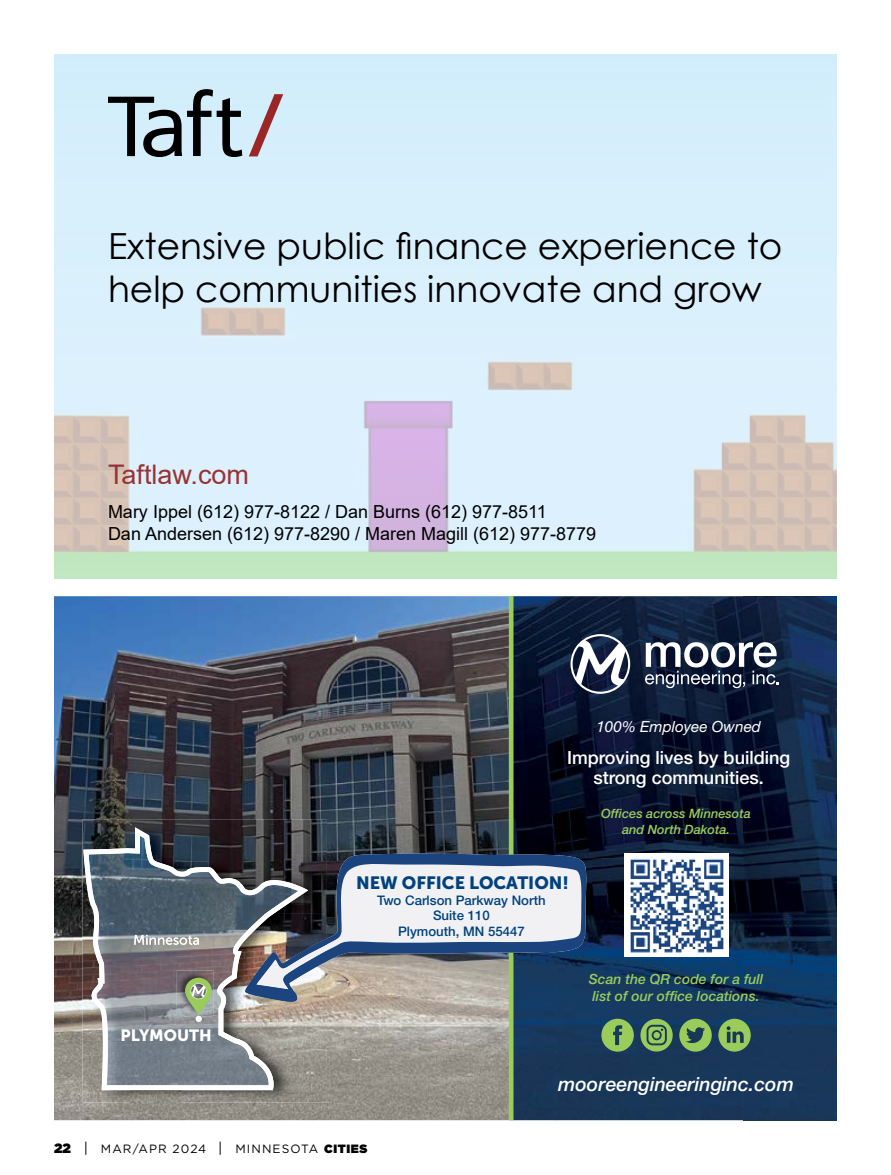
<style>
.page{position:relative;width:891px;height:1175px;background:#fff}
.page>*{position:absolute;margin:0;border:0;box-sizing:border-box;transform-origin:0 0}
.t1{font:36px/43.2px "Century Gothic";color:#000}
.t2{font:27px "Arial";color:#933}
.t3{font:italic 500 19.5px "Helvetica Neue LT Pro";color:#fff}
.t4{font:500 18.15px/20.7px "Helvetica Neue LT Pro";color:#fff;text-align:center}
.t5{font:18px/21.6px "Arial";color:#000}
.t6{font:17.7px "Museo Sans 900";color:#004280}
.t7{font:16.2px "Museo Sans 900";color:#fff}
.t8{font:italic 15.3px "Helvetica Neue LT Pro";color:#fff}
.t9{font:italic 500 13.95px/17.1px "Helvetica Neue LT Pro";color:#9acc5b}
.t10{font:500 13.2px/15.3px "Helvetica Neue LT Pro";color:#004280;text-align:center}
.t11{font:italic 500 12.75px/16px "Helvetica Neue LT Pro";color:#9acc5b;text-align:center}
.t12{font:12px "Gotham";letter-spacing:.09em;color:#000}
.s1{font-weight:900;font-size:13.5px}
.s2{font-size:14.25px}
.s3{font-weight:900}
</style>
<div class="page">
<svg style="left:249px;top:94px;width:34px;height:62px;background:#c5bac4"></svg>
<svg style="left:108px;top:89px;width:134px;height:68px;background:#91a3ac"></svg>
<img style="left:54px;top:596px;width:455px;height:524px">
<img style="left:513px;top:596px;width:231px;height:262px">
<img style="left:744px;top:596px;width:93px;height:524px">
<img style="left:557px;top:858px;width:187px;height:262px">
<img style="left:513px;top:1005px;width:44px;height:115px">
<hr style="left:509px;top:596px;width:4px;height:524px;background:#9acc5b">
<img style="left:625px;top:853px;width:103px;height:103px">
<svg style="left:679px;top:1018px;width:33px;height:33px"></svg>
<svg style="left:601px;top:1018px;width:33px;height:33px"></svg>
<svg style="left:640px;top:1018px;width:33px;height:33px"></svg>
<svg style="left:718px;top:1018px;width:33px;height:33px"></svg>
<svg style="left:645px;top:642px;width:134px;height:46px"></svg>
<svg style="left:571px;top:634px;width:59px;height:60px"></svg>
<svg style="left:327px;top:853px;width:260px;height:152px"></svg>
<img style="left:83px;top:819px;width:244px;height:94px">
<img style="left:83px;top:1090px;width:48px;height:12px">
<img style="left:229px;top:913px;width:98px;height:189px">
<img style="left:181px;top:1090px;width:48px;height:12px">
<img style="left:131px;top:1090px;width:50px;height:12px">
<img style="left:308px;top:938px;width:19px;height:63px">
<img style="left:83px;top:827px;width:225px;height:263px">
<svg style="left:134px;top:935px;width:65px;height:9px"></svg>
<img style="left:177px;top:970px;width:36px;height:46px">
<svg style="left:185px;top:977px;width:27px;height:44px"></svg>
<h1 class="t1" style="left:108px;top:224px;width:676px">Extensive public finance experience to help communities innovate and grow</h1>
<h2 class="t2" style="left:108px;top:456px;width:143px">Taftlaw.com</h2>
<p class="t5" style="left:108px;top:500px;width:490px">Mary Ippel (612) 977-8122 / Dan Burns (612) 977-8511<br>Dan Andersen (612) 977-8290 / Maren Magill (612) 977-8779</p>
<p class="t8" style="left:596px;top:716px;width:166px">100% Employee Owned</p>
<p class="t4" style="left:567px;top:746px;width:225px">Improving lives by building strong communities.</p>
<p class="t7" style="left:120px;top:1025px;width:93px">PLYMOUTH</p>
<p class="t6" style="left:356px;top:872px;width:214px">NEW OFFICE LOCATION!</p>
<p class="t10" style="left:377px;top:892px;width:170px">Two Carlson Parkway North<br>Suite 110<br>Plymouth, MN 55447</p>
<p class="t11" style="left:601px;top:805px;width:151px">Offices across Minnesota and North Dakota.</p>
<p class="t9" style="left:589px;top:970px;width:176px">Scan the QR code for a full list of our office locations.</p>
<p class="t3" style="left:558px;top:1072px;width:237px">mooreengineeringinc.com</p>
<p class="t12" style="left:54px;top:1141px;width:315px"><span class="s1">22</span> <span class="s2">|</span> MAR/APR 2024 <span class="s2">|</span> MINNESOTA <span class="s3">CITIES</span></p>
</div>
